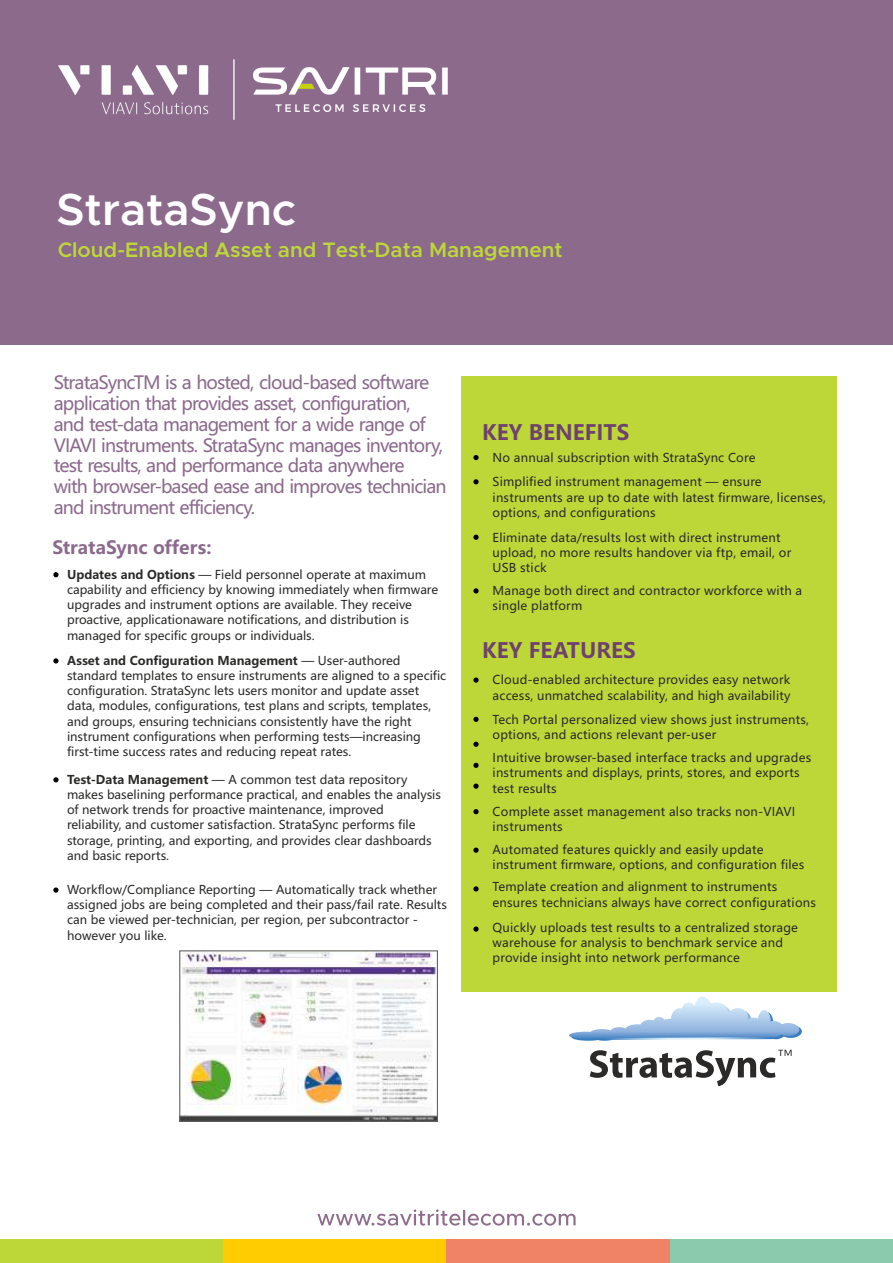
<style>
.page{position:relative;width:893px;height:1263px;background:#fff}
.page>*{position:absolute;margin:0;border:0;box-sizing:border-box;transform-origin:0 0}
.t1{font:600 45px "Metropolis";color:#fefefe}
.t2{font:600 21px "Metropolis";color:#bdd738}
.t3{font:700 21px "Microsoft Ya Hei UI";color:#6d436e}
.t4{font:18px/20.9px "Microsoft Ya Hei UI";letter-spacing:-.05em;color:#8b6a8c}
.t5{font:700 18px "Microsoft Ya Hei UI";color:#8b6a8c}
.t6{font:12px/15.3px "Microsoft Ya Hei UI";color:#2b2a29}
.s1{font-weight:700}
</style>
<div class="page">
<img style="left:181px;top:952px;width:255px;height:168px">
<div style="left:179px;top:950px;width:259px;height:172px;border:1px solid #5b5b5b"></div>
<div style="left:670px;top:1239px;width:223px;height:24px;background:#8ccaae"></div>
<div style="left:223px;top:1239px;width:223px;height:24px;background:#fecc00"></div>
<div style="left:446px;top:1239px;width:224px;height:24px;background:#f08365"></div>
<div style="left:0;top:1239px;width:223px;height:24px;background:#bdd738"></div>
<svg style="left:317px;top:1209px;width:259px;height:16px"></svg>
<div style="left:0;top:0;width:893px;height:344px;background:#8b6a8c"></div>
<div style="left:461px;top:377px;width:376px;height:615px;background:#bdd738"></div>
<svg style="left:473px;top:455px;width:6px;height:5px"></svg>
<svg style="left:473px;top:479px;width:6px;height:5px"></svg>
<svg style="left:473px;top:535px;width:6px;height:5px"></svg>
<svg style="left:473px;top:588px;width:6px;height:5px"></svg>
<svg style="left:473px;top:677px;width:6px;height:6px"></svg>
<svg style="left:473px;top:717px;width:6px;height:5px"></svg>
<svg style="left:473px;top:742px;width:6px;height:5px"></svg>
<svg style="left:473px;top:763px;width:6px;height:5px"></svg>
<svg style="left:473px;top:783px;width:6px;height:6px"></svg>
<svg style="left:53px;top:572px;width:6px;height:5px"></svg>
<svg style="left:53px;top:658px;width:6px;height:5px"></svg>
<svg style="left:53px;top:777px;width:6px;height:5px"></svg>
<svg style="left:473px;top:809px;width:6px;height:5px"></svg>
<svg style="left:473px;top:847px;width:6px;height:6px"></svg>
<svg style="left:473px;top:886px;width:6px;height:5px"></svg>
<svg style="left:473px;top:926px;width:6px;height:6px"></svg>
<svg style="left:569px;top:996px;width:233px;height:45px"></svg>
<svg style="left:590px;top:1050px;width:202px;height:36px"></svg>
<svg style="left:53px;top:887px;width:6px;height:6px"></svg>
<img style="left:59px;top:59px;width:388px;height:61px">
<h1 class="t1" style="left:56px;top:189px;width:242px">StrataSync</h1>
<h2 class="t2" style="left:58px;top:240px;width:507px">Cloud-Enabled Asset and Test-Data Management</h2>
<p class="t4" style="left:54px;top:374px;width:394px">StrataSyncTM is a hosted, cloud-based software application that provides asset, configuration,<br>and test-data management for a wide range of VIAVI instruments. StrataSync manages inventory, test results, and performance data anywhere<br>with browser-based ease and improves technician and instrument efficiency.</p>
<h3 class="t5" style="left:52px;top:540px;width:161px">StrataSync offers:</h3>
<p class="t6" style="left:67px;top:567px;width:373px"><span class="s1">Updates and Options</span> — Field personnel operate at maximum capability and efficiency by knowing immediately when firmware upgrades and instrument options are available. They receive proactive, applicationaware notifications, and distribution is managed for specific groups or individuals.</p>
<p class="t6" style="left:67px;top:654px;width:381px"><span class="s1">Asset and Configuration Management</span> — User-authored standard templates to ensure instruments are aligned to a specific configuration. StrataSync lets users monitor and update asset data, modules, configurations, test plans and scripts, templates, and groups, ensuring technicians consistently have the right instrument configurations when performing tests—increasing first-time success rates and reducing repeat rates.</p>
<p class="t6" style="left:67px;top:773px;width:375px"><span class="s1">Test-Data Management</span> — A common test data repository makes baselining performance practical, and enables the analysis of network trends for proactive maintenance, improved reliability, and customer satisfaction. StrataSync performs file storage, printing, and exporting, and provides clear dashboards and basic reports.</p>
<p class="t6" style="left:67px;top:883px;width:381px">Workflow/Compliance Reporting — Automatically track whether assigned jobs are being completed and their pass/fail rate. Results can be viewed per-technician, per region, per subcontractor - however you like.</p>
<h2 class="t3" style="left:482px;top:423px;width:149px">KEY BENEFITS</h2>
<p class="t6" style="left:493px;top:446px;width:271px;line-height:24.5px">No annual subscription with StrataSync Core<br>Simplified instrument management — ensure</p>
<p class="t6" style="left:493px;top:490px;width:335px">instruments are up to date with latest firmware, licenses, options, and configurations</p>
<p class="t6" style="left:493px;top:530px;width:300px">Eliminate data/results lost with direct instrument upload, no more results handover via ftp, email, or<br>USB stick</p>
<p class="t6" style="left:493px;top:584px;width:311px">Manage both direct and contractor workforce with a single platform</p>
<h2 class="t3" style="left:482px;top:641px;width:155px">KEY FEATURES</h2>
<p class="t6" style="left:493px;top:673px;width:299px">Cloud-enabled architecture provides easy network access, unmatched scalability, and high availability</p>
<p class="t6" style="left:493px;top:713px;width:318px">Tech Portal personalized view shows just instruments, options, and actions relevant per-user</p>
<p class="t6" style="left:493px;top:751px;width:320px">Intuitive browser-based interface tracks and upgrades instruments and displays, prints, stores, and exports test results</p>
<p class="t6" style="left:493px;top:805px;width:304px">Complete asset management also tracks non-VIAVI instruments</p>
<p class="t6" style="left:493px;top:843px;width:313px">Automated features quickly and easily update instrument firmware, options, and configuration files</p>
<p class="t6" style="left:493px;top:880px;width:325px">Template creation and alignment to instruments ensures technicians always have correct configurations</p>
<p class="t6" style="left:493px;top:921px;width:307px">Quickly uploads test results to a centralized storage warehouse for analysis to benchmark service and provide insight into network performance</p>
</div>
